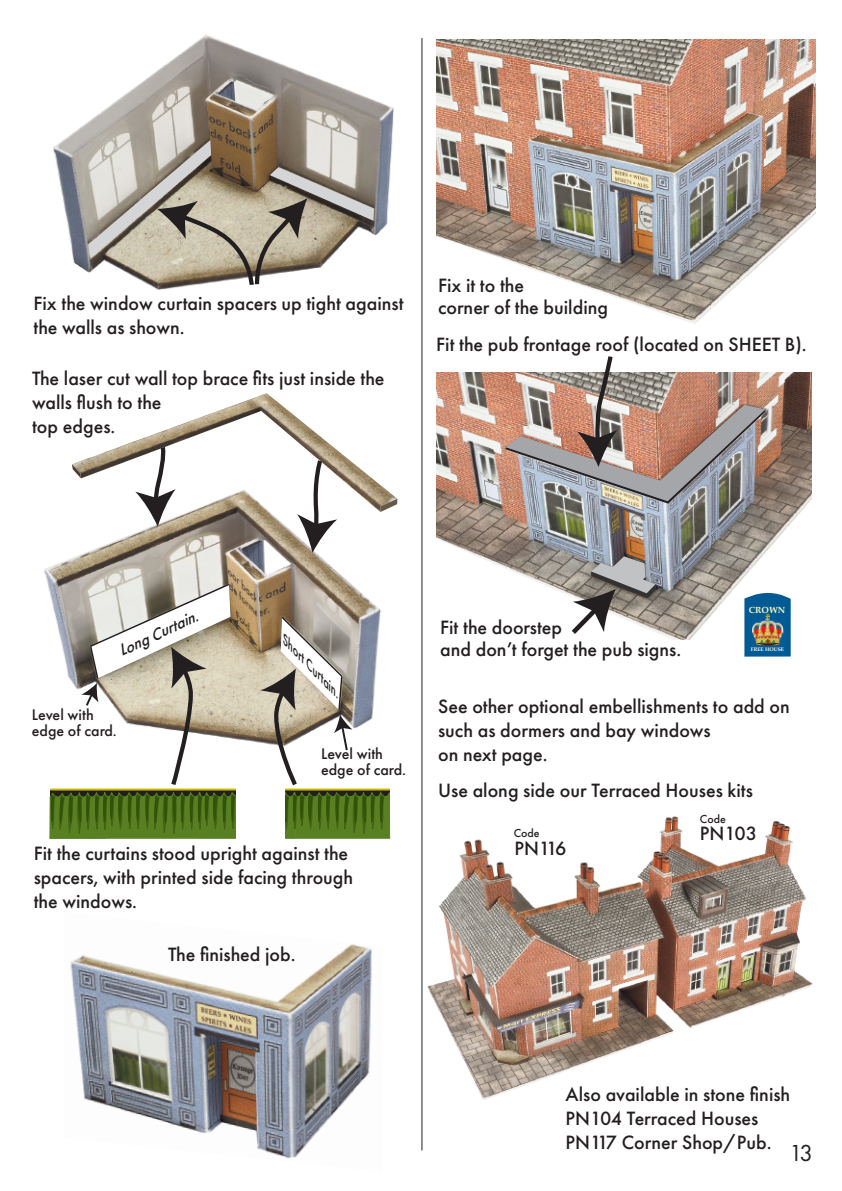
<style>
.page{position:relative;width:842px;height:1191px;background:#fff}
.page>*{position:absolute;margin:0;border:0;box-sizing:border-box;transform-origin:0 0}
.t1{font:24px "Futura PT";color:#231f20}
.t2{font:500 20px/24px "Futura PT";color:#231f20}
.t3{font:italic 500 16.8px "Futura PT";color:#231f20;scale:.95 1}
.t4{font:500 16px/16px "Futura PT";color:#231f20}
.t5{font:italic 500 12px "Futura PT";color:#231f20;scale:1.19 1}
.t6{font:500 12px "Futura PT";color:#231f20}
.t7{font:700 9px "Palatino";color:#fffac0}
.t8{font:700 5.2px "Palatino";color:#fff}
</style>
<div class="page">
<img style="left:53px;top:35px;width:341px;height:255px">
<img style="left:44px;top:512px;width:305px;height:77px">
<img style="left:436px;top:39px;width:379px;height:285px">
<img style="left:73px;top:393px;width:324px;height:119px">
<svg style="left:72px;top:464px;width:9px;height:14px"></svg>
<svg style="left:380px;top:499px;width:17px;height:13px"></svg>
<svg style="left:88px;top:140px;width:286px;height:149px;background:#b1a99b"></svg>
<svg style="left:135px;top:443px;width:41px;height:84px"></svg>
<svg style="left:297px;top:457px;width:40px;height:96px"></svg>
<img style="left:70px;top:944px;width:302px;height:214px">
<img style="left:437px;top:372px;width:374px;height:267px">
<svg style="left:567px;top:556px;width:88px;height:83px"></svg>
<img style="left:505px;top:356px;width:261px;height:147px">
<img style="left:422px;top:802px;width:391px;height:308px">
<hr style="left:421px;top:38px;width:1px;height:1112px;background:#231f20">
<svg style="left:49px;top:582px;width:341px;height:257px"></svg>
<hr style="left:50px;top:788px;width:340px;height:2px;background:#c9bc01">
<div style="left:236px;top:786px;width:48px;height:56px;background:#fff"></div>
<img style="left:744px;top:592px;width:47px;height:64px">
<p class="t2" style="left:33px;top:291px;width:372px">Fix the window curtain spacers up tight against the walls as shown.</p>
<p class="t2" style="left:32px;top:366px;width:354px">The laser cut wall top brace fits just inside the walls flush to the<br>top edges.</p>
<p class="t2" style="left:438px;top:274px;width:172px;line-height:22px">Fix it to the<br>corner of the building</p>
<p class="t2" style="left:436px;top:333px;width:372px">Fit the pub frontage roof (located on SHEET B).</p>
<p class="t3" style="left:115px;top:642px;width:92px;rotate:-25deg">Long Curtain.</p>
<p class="t4" style="left:32px;top:706px;width:86px">Level with edge of card.</p>
<p class="t5" style="left:291px;top:635px;width:68px;rotate:46deg">Short Curtain.</p>
<p class="t4" style="left:321px;top:745px;width:86px">Level with edge of card.</p>
<p class="t2" style="left:34px;top:841px;width:321px">Fit the curtains stood upright against the spacers, with printed side facing through the windows.</p>
<p class="t2" style="left:168px;top:942px;width:129px">The finished job.</p>
<p class="t2" style="left:440px;top:616px;width:243px;line-height:22px">Fit the doorstep<br>and don’t forget the pub signs.</p>
<p class="t7" style="left:749px;top:602px;width:38px">CROWN</p>
<p class="t8" style="left:751px;top:644px;width:35px">FREE HOUSE</p>
<p class="t2" style="left:438px;top:694px;width:353px">See other optional embellishments to add on such as dormers and bay windows<br>on next page.</p>
<p class="t2" style="left:438px;top:778px;width:316px">Use along side our Terraced Houses kits</p>
<p class="t6" style="left:514px;top:825px;width:27px">Code</p>
<p class="t2" style="left:514px;top:836px;width:54px">PN116</p>
<p class="t6" style="left:700px;top:811px;width:27px">Code</p>
<p class="t2" style="left:700px;top:821px;width:59px">PN103</p>
<p class="t2" style="left:566px;top:1082px;width:226px">Also available in stone finish<br>PN104 Terraced Houses<br>PN117 Corner Shop/Pub.</p>
<p class="t1" style="left:789px;top:1138px;width:25px">13</p>
</div>
